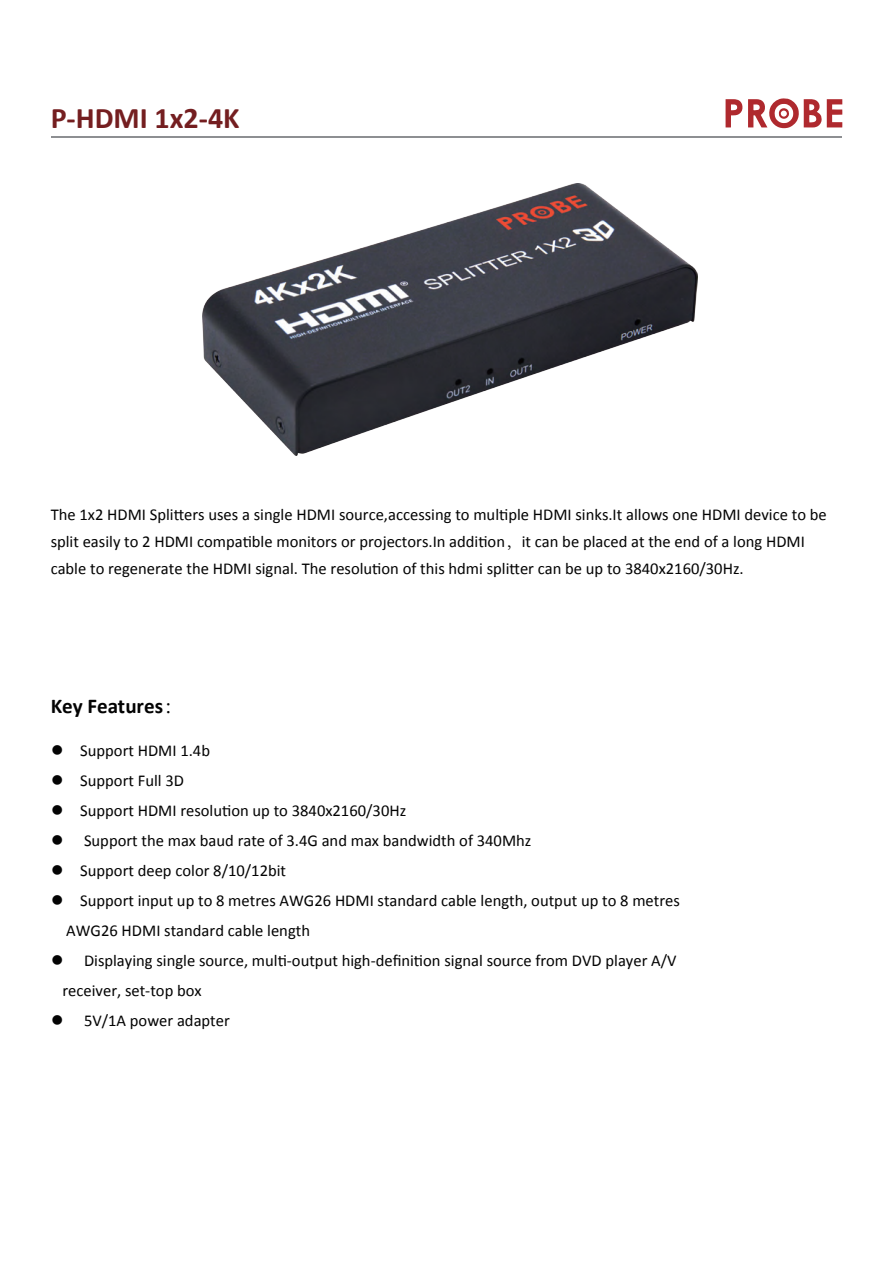
<style>
.page{position:relative;width:893px;height:1263px;background:#fff}
.page>*{position:absolute;margin:0;border:0;box-sizing:border-box;transform-origin:0 0}
.t1{font:700 30px "Calibri";color:#741e20}
.t2{font:700 21.15px "Calibri";color:#030303}
.t3{font:16.65px/27px "Calibri";color:#030303}
.s1{font-family:"Adobe Song Std";font-weight:300}
</style>
<div class="page">
<hr style="left:51px;top:137px;width:791px;height:1px;background:#8d8f92">
<svg style="left:726px;top:98px;width:116px;height:30px"></svg>
<img style="left:203px;top:183px;width:494px;height:272px">
<h1 class="t1" style="left:51px;top:99px;width:190px">P-HDMI 1x2-4K</h1>
<p class="t3" style="left:51px;top:501px;width:778px">The 1x2 HDMI Splitters uses a single HDMI source,accessing to multiple HDMI sinks.It allows one HDMI device to be split easily to 2 HDMI compatible monitors or projectors.In addition<span class="s1">，</span>it can be placed at the end of a long HDMI cable to regenerate the HDMI signal. The resolution of this hdmi splitter can be up to 3840x2160/30Hz.</p>
<p class="t2" style="left:51px;top:692px;width:135px">Key Features<span class="s1">：</span></p>
<p class="t3" style="left:51px;top:737px;width:160px">● Support HDMI 1.4b</p>
<p class="t3" style="left:51px;top:767px;width:134px">● Support Full 3D</p>
<p class="t3" style="left:51px;top:797px;width:356px">● Support HDMI resolution up to 3840x2160/30Hz</p>
<p class="t3" style="left:51px;top:827px;width:482px">● Support the max baud rate of 3.4G and max bandwidth of 340Mhz</p>
<p class="t3" style="left:51px;top:857px;width:236px">● Support deep color 8/10/12bit</p>
<p class="t3" style="left:66px;top:886px;width:615px;line-height:30px;text-indent:-15px">● Support input up to 8 metres AWG26 HDMI standard cable length, output up to 8 metres<br>AWG26 HDMI standard cable length</p>
<p class="t3" style="left:63px;top:946px;width:616px;line-height:30px;text-indent:-11px">● Displaying single source, multi-output high-definition signal source from DVD player A/V receiver, set-top box</p>
<p class="t3" style="left:51px;top:1007px;width:180px">● 5V/1A power adapter</p>
</div>
